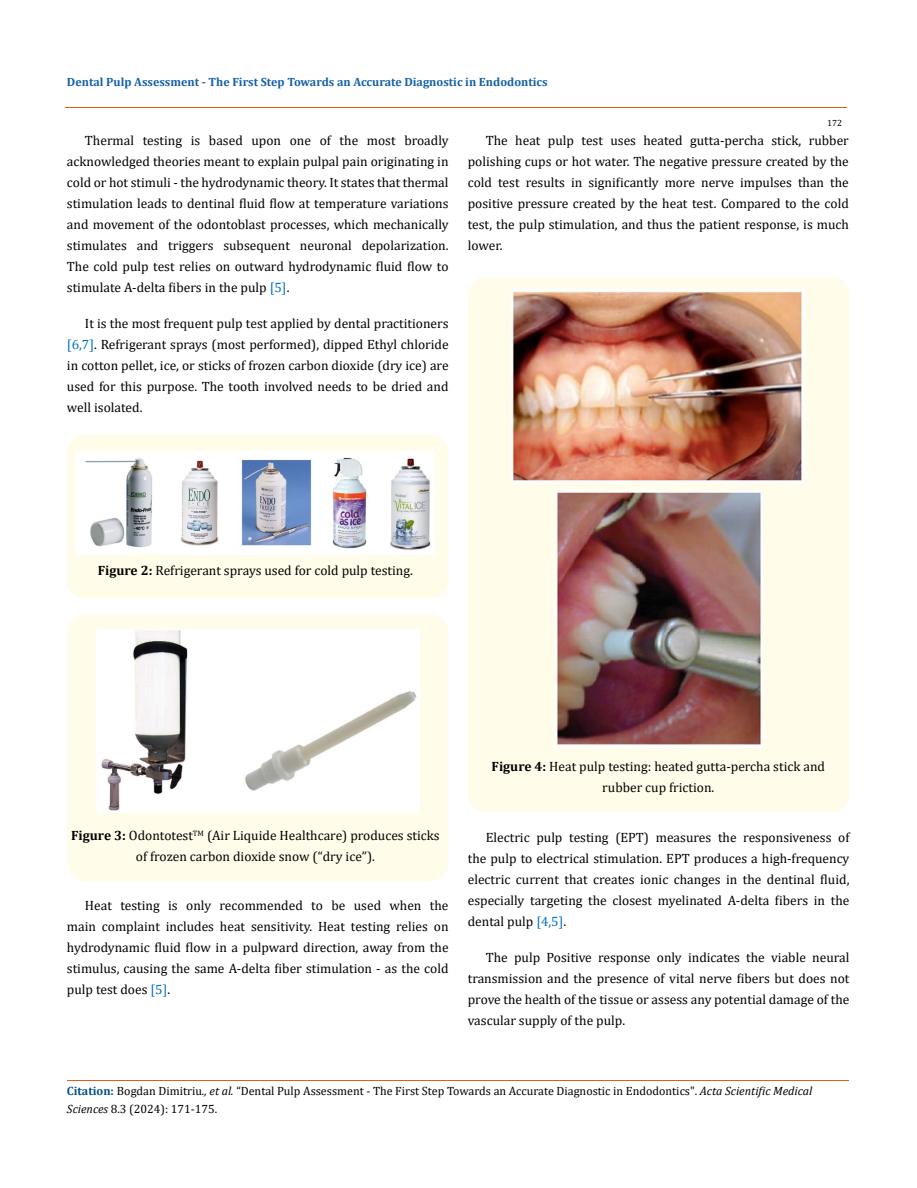
<style>
.page{position:relative;width:917px;height:1188px;background:#fff}
.page>*{position:absolute;margin:0;border:0;box-sizing:border-box;transform-origin:0 0}
.t1{font:13.5px/21px "Cambria";color:#000;text-align:justify}
.t2{font:12px/18px "Cambria";color:#000}
.t3{font:700 12px "Cambria";color:#1560a6}
.t4{font:9px "Cambria";color:#000}
.s1{color:#0070c0}
.s2{font-weight:700}
.s3{font-weight:700;color:#035089}
.s4{font-style:italic}
</style>
<div class="page">
<div style="left:67px;top:435px;width:381px;height:163px;background:#fffde9;border-radius:18px"></div>
<img style="left:76px;top:452px;width:359px;height:103px">
<div style="left:67px;top:615px;width:381px;height:266px;background:#fffde9;border-radius:18px"></div>
<img style="left:96px;top:629px;width:323px;height:183px">
<div style="left:468px;top:277px;width:381px;height:535px;background:#fffde9;border-radius:18px"></div>
<img style="left:511px;top:289px;width:293px;height:195px">
<img style="left:555px;top:491px;width:207px;height:257px">
<hr style="left:65px;top:108px;width:782px;height:1px;background:#e05d1a">
<hr style="left:67px;top:1080px;width:781px;height:1px;background:#e05d1a">
<p class="t3" style="left:67px;top:73px;width:482px">Dental Pulp Assessment - The First Step Towards an Accurate Diagnostic in Endodontics</p>
<p class="t4" style="left:827px;top:118px;width:16px">172</p>
<p class="t1" style="left:67px;top:130px;width:383px;text-indent:18px">Thermal testing is based upon one of the most broadly acknowledged theories meant to explain pulpal pain originating in cold or hot stimuli - the hydrodynamic theory. It states that thermal stimulation leads to dentinal fluid flow at temperature variations and movement of the odontoblast processes, which mechanically stimulates and triggers subsequent neuronal depolarization.<br>The cold pulp test relies on outward hydrodynamic fluid flow to stimulate A-delta fibers in the pulp <span class="s1">[5]</span>.</p>
<p class="t1" style="left:67px;top:313px;width:383px;text-indent:18px">It is the most frequent pulp test applied by dental practitioners <span class="s1">[6,7]</span>. Refrigerant sprays (most performed), dipped Ethyl chloride in cotton pellet, ice, or sticks of frozen carbon dioxide (dry ice) are used for this purpose. The tooth involved needs to be dried and well isolated.</p>
<p class="t1" style="left:468px;top:130px;width:382px;text-indent:18px">The heat pulp test uses heated gutta-percha stick, rubber polishing cups or hot water. The negative pressure created by the cold test results in significantly more nerve impulses than the positive pressure created by the heat test. Compared to the cold test, the pulp stimulation, and thus the patient response, is much lower.</p>
<p class="t1" style="left:98px;top:560px;width:316px"><span class="s2">Figure 2:</span> Refrigerant sprays used for cold pulp testing.</p>
<p class="t1" style="left:71px;top:825px;width:370px;text-align:center"><span class="s2">Figure 3:</span> Odontotest<sup>TM</sup> (Air Liquide Healthcare) produces sticks of frozen carbon dioxide snow (“dry ice”).</p>
<p class="t1" style="left:67px;top:895px;width:383px;text-indent:18px">Heat testing is only recommended to be used when the main complaint includes heat sensitivity. Heat testing relies on hydrodynamic fluid flow in a pulpward direction, away from the stimulus, causing the same A-delta fiber stimulation - as the cold pulp test does <span class="s1">[5]</span>.</p>
<p class="t1" style="left:491px;top:756px;width:335px;text-align:center"><span class="s2">Figure 4:</span> Heat pulp testing: heated gutta-percha stick and rubber cup friction.</p>
<p class="t1" style="left:468px;top:826px;width:383px;text-indent:18px">Electric pulp testing (EPT) measures the responsiveness of the pulp to electrical stimulation. EPT produces a high-frequency electric current that creates ionic changes in the dentinal fluid, especially targeting the closest myelinated A-delta fibers in the dental pulp <span class="s1">[4,5]</span>.</p>
<p class="t1" style="left:468px;top:946px;width:383px;text-indent:18px">The pulp Positive response only indicates the viable neural transmission and the presence of vital nerve fibers but does not prove the health of the tissue or assess any potential damage of the vascular supply of the pulp.</p>
<p class="t2" style="left:67px;top:1082px;width:747px"><span class="s3">Citation:</span> Bogdan Dimitriu<span class="s4">., et al.</span> “Dental Pulp Assessment - The First Step Towards an Accurate Diagnostic in Endodontics". <span class="s4">Acta Scientific Medical<br>Sciences</span> 8.3 (2024): 171-175.</p>
</div>
